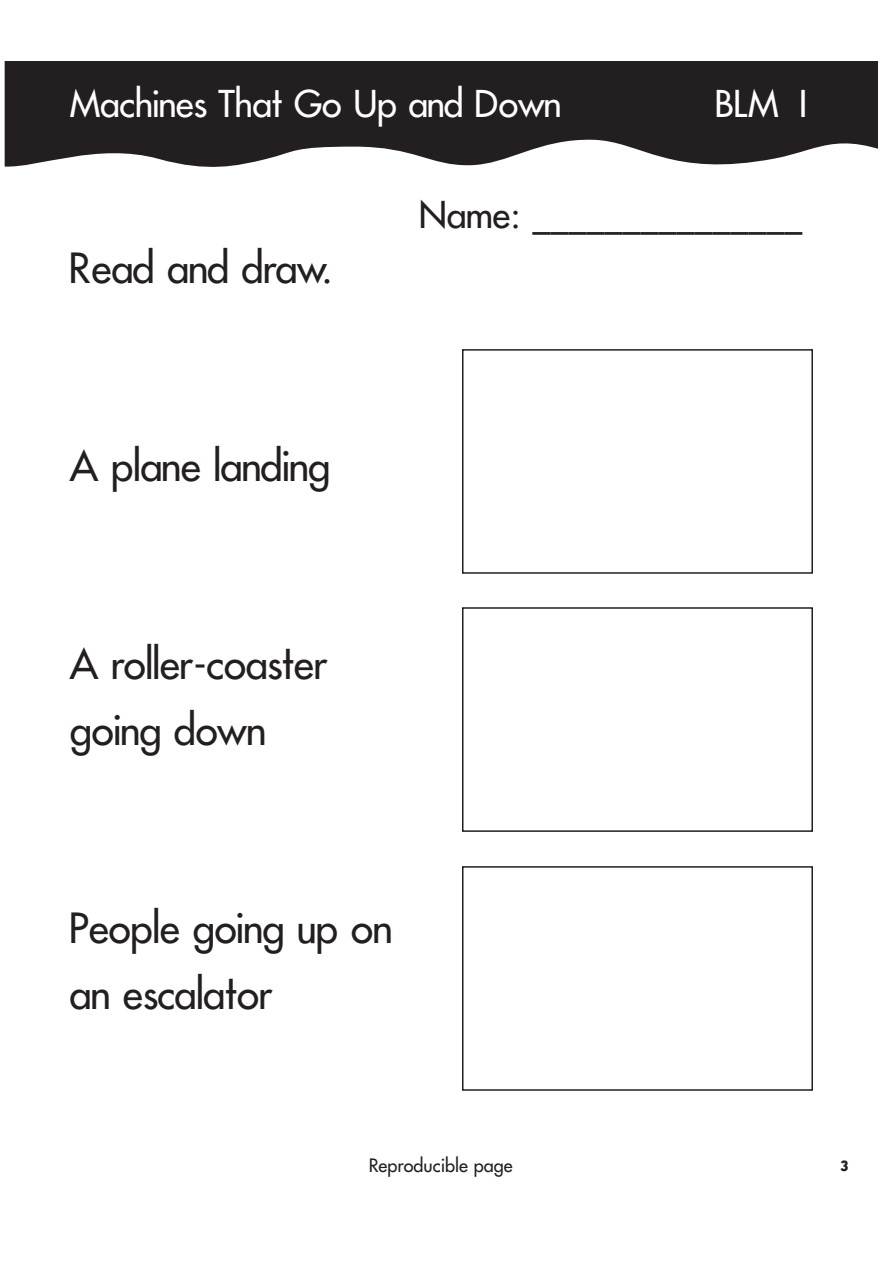
<style>
.page{position:relative;width:893px;height:1263px;background:#fff}
.page>*{position:absolute;margin:0;border:0;box-sizing:border-box;transform-origin:0 0}
.t1{font:40.5px/66px "Futura JUNIORSP";color:#231f20}
.t2{font:36px "Futura JUNIORSP";color:#fff}
.t3{font:36px "Futura JUNIORSP";color:#231f20}
.t4{font:18px "Futura";color:#231f20}
.t5{font:700 18px "Bailey Sans ITC";color:#231f20}
</style>
<div class="page">
<svg style="left:5px;top:62px;width:873px;height:105px;background:#3b3839"></svg>
<svg style="left:462px;top:349px;width:351px;height:742px"></svg>
<p class="t2" style="left:70px;top:87px;width:492px">Machines That Go Up and Down</p>
<p class="t2" style="left:715px;top:87px;width:98px">BLM 1</p>
<p class="t1" style="left:70px;top:237px;width:264px">Read and draw.</p>
<p class="t3" style="left:419px;top:198px;width:385px">Name: _______________</p>
<p class="t1" style="left:70px;top:435px;width:262px">A plane landing</p>
<p class="t1" style="left:70px;top:633px;width:259px">A roller-coaster going down</p>
<p class="t1" style="left:70px;top:897px;width:324px">People going up on an escalator</p>
<p class="t4" style="left:369px;top:1156px;width:145px">Reproducible page</p>
<p class="t5" style="left:840px;top:1158px;width:11px">3</p>
</div>
